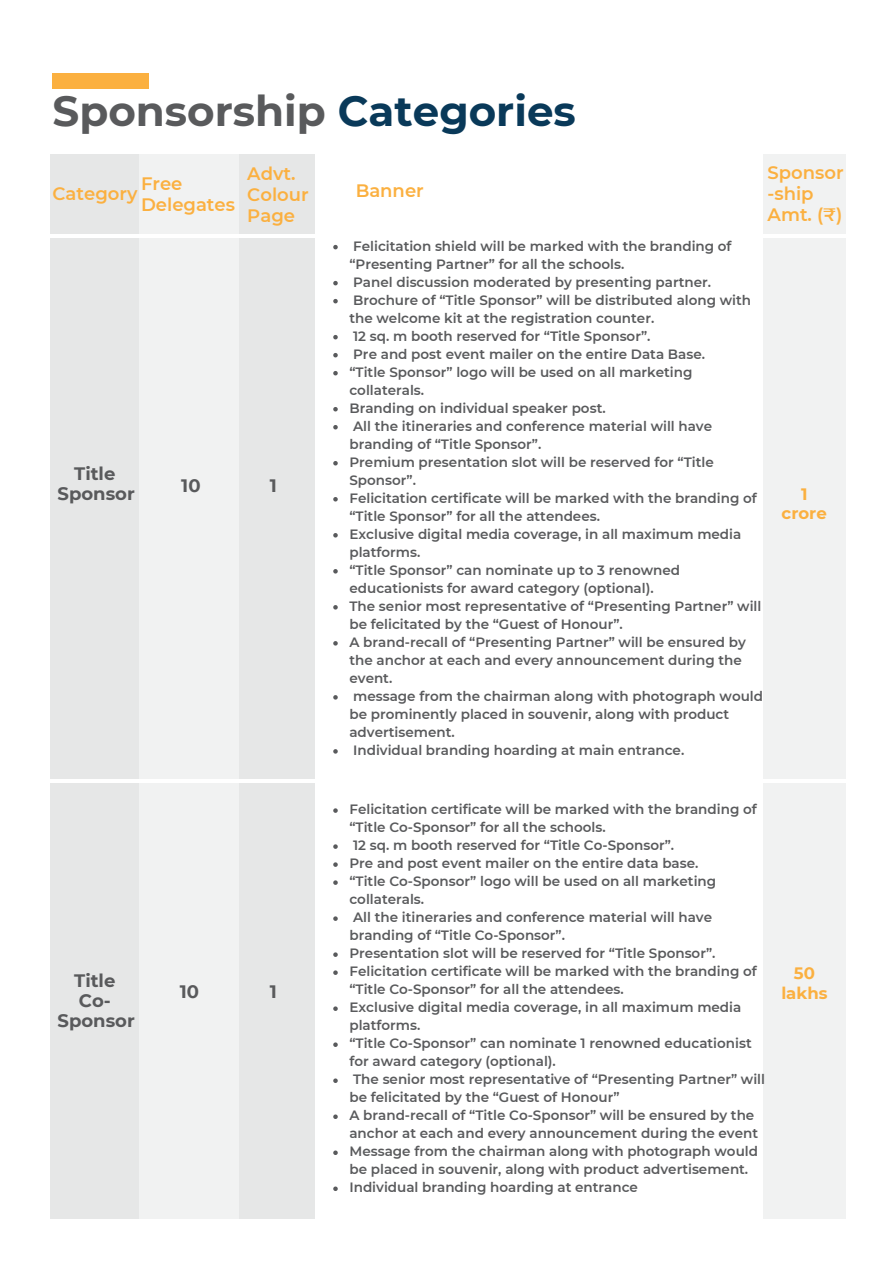
<style>
.page{position:relative;width:894px;height:1264px;background:#fff}
.page>*{position:absolute;margin:0;border:0;box-sizing:border-box;transform-origin:0 0}
.t1{font:700 42px "Montserrat";color:#595a5c}
.t2{font:600 18px/21.3px "Montserrat";color:#fbb040}
.t3{font:700 18px/20.2px "Montserrat";color:#595a5c;text-align:center}
.t4{font:700 16.5px/19.2px "Montserrat";color:#fbb040;text-align:center}
.t5{font:600 13.5px/18px "Montserrat";color:#595a5c}
.s1{color:#093959}
</style>
<div class="page">
<div style="left:53px;top:73px;width:96px;height:16px;background:#fbb040"></div>
<div style="left:51px;top:155px;width:88px;height:1063px;background:#e6e7e7"></div>
<div style="left:140px;top:155px;width:99px;height:1063px;background:#f1f2f2"></div>
<div style="left:239px;top:155px;width:76px;height:1063px;background:#e6e7e7"></div>
<div style="left:763px;top:155px;width:82px;height:1063px;background:#f1f2f2"></div>
<hr style="left:51px;top:234px;width:794px;height:4px;background:#fff">
<hr style="left:51px;top:779px;width:794px;height:3px;background:#fff">
<svg style="left:333px;top:245px;width:4px;height:4px"></svg>
<svg style="left:333px;top:281px;width:4px;height:4px"></svg>
<svg style="left:333px;top:299px;width:4px;height:4px"></svg>
<svg style="left:333px;top:335px;width:4px;height:4px"></svg>
<svg style="left:333px;top:353px;width:4px;height:4px"></svg>
<svg style="left:333px;top:371px;width:4px;height:4px"></svg>
<svg style="left:333px;top:407px;width:4px;height:4px"></svg>
<svg style="left:333px;top:425px;width:4px;height:4px"></svg>
<svg style="left:333px;top:461px;width:4px;height:4px"></svg>
<svg style="left:333px;top:497px;width:4px;height:4px"></svg>
<svg style="left:333px;top:533px;width:4px;height:4px"></svg>
<svg style="left:333px;top:569px;width:4px;height:4px"></svg>
<svg style="left:333px;top:605px;width:4px;height:4px"></svg>
<svg style="left:333px;top:641px;width:4px;height:4px"></svg>
<svg style="left:333px;top:695px;width:4px;height:4px"></svg>
<svg style="left:333px;top:749px;width:4px;height:4px"></svg>
<svg style="left:333px;top:808px;width:4px;height:4px"></svg>
<svg style="left:333px;top:844px;width:4px;height:4px"></svg>
<svg style="left:333px;top:862px;width:4px;height:4px"></svg>
<svg style="left:333px;top:880px;width:4px;height:4px"></svg>
<svg style="left:333px;top:916px;width:4px;height:4px"></svg>
<svg style="left:333px;top:952px;width:4px;height:4px"></svg>
<svg style="left:333px;top:970px;width:4px;height:4px"></svg>
<svg style="left:333px;top:1006px;width:4px;height:4px"></svg>
<svg style="left:333px;top:1042px;width:4px;height:4px"></svg>
<svg style="left:333px;top:1078px;width:4px;height:4px"></svg>
<svg style="left:333px;top:1114px;width:4px;height:4px"></svg>
<svg style="left:333px;top:1150px;width:4px;height:4px"></svg>
<svg style="left:333px;top:1186px;width:4px;height:4px"></svg>
<h1 class="t1" style="left:53px;top:86px;width:524px">Sponsorship <span class="s1">Categories</span></h1>
<p class="t2" style="left:141px;top:173px;width:95px">Free<br>Delegates</p>
<p class="t2" style="left:247px;top:162px;width:63px">Advt.<br>Colour<br>Page</p>
<p class="t2" style="left:53px;top:183px;width:86px">Category</p>
<p class="t2" style="left:355px;top:180px;width:70px">Banner</p>
<p class="t2" style="left:767px;top:162px;width:78px">Sponsor -ship<br>Amt. (₹)</p>
<h2 class="t3" style="left:58px;top:463px;width:79px">Title<br>Sponsor</h2>
<p class="t3" style="left:181px;top:475px;width:21px">10</p>
<h2 class="t3" style="left:270px;top:475px;width:9px">1</h2>
<p class="t3" style="left:58px;top:970px;width:79px">Title<br>Co-<br>Sponsor</p>
<h2 class="t3" style="left:180px;top:981px;width:21px">10</h2>
<h2 class="t3" style="left:270px;top:981px;width:9px">1</h2>
<p class="t5" style="left:349px;top:237px;width:383px">Felicitation shield will be marked with the branding of “Presenting Partner” for all the schools.</p>
<p class="t5" style="left:353px;top:273px;width:359px">Panel discussion moderated by presenting partner.</p>
<p class="t5" style="left:349px;top:291px;width:403px">Brochure of “Title Sponsor” will be distributed along with the welcome kit at the registration counter.</p>
<p class="t5" style="left:353px;top:327px;width:299px">12 sq. m booth reserved for “Title Sponsor”.</p>
<p class="t5" style="left:353px;top:345px;width:353px">Pre and post event mailer on the entire Data Base.</p>
<p class="t5" style="left:349px;top:363px;width:344px">“Title Sponsor” logo will be used on all marketing collaterals.</p>
<p class="t5" style="left:349px;top:399px;width:258px">Branding on individual speaker post.</p>
<p class="t5" style="left:349px;top:417px;width:364px">All the itineraries and conference material will have branding of “Title Sponsor”.</p>
<p class="t5" style="left:349px;top:453px;width:366px">Premium presentation slot will be reserved for “Title<br>Sponsor”.</p>
<p class="t5" style="left:349px;top:489px;width:409px">Felicitation certificate will be marked with the branding of “Title Sponsor” for all the attendees.</p>
<p class="t5" style="left:349px;top:525px;width:393px">Exclusive digital media coverage, in all maximum media platforms.</p>
<h2 class="t5" style="left:349px;top:561px;width:332px">“Title Sponsor” can nominate up to 3 renowned educationists for award category (optional).</h2>
<h2 class="t5" style="left:349px;top:597px;width:413px">The senior most representative of “Presenting Partner” will be felicitated by the “Guest of Honour”.</h2>
<p class="t5" style="left:349px;top:633px;width:398px">A brand-recall of “Presenting Partner” will be ensured by the anchor at each and every announcement during the event.</p>
<p class="t5" style="left:349px;top:687px;width:415px">message from the chairman along with photograph would be prominently placed in souvenir, along with product advertisement.</p>
<p class="t5" style="left:353px;top:741px;width:332px">Individual branding hoarding at main entrance.</p>
<h2 class="t4" style="left:781px;top:484px;width:47px">1 crore</h2>
<p class="t5" style="left:349px;top:800px;width:409px">Felicitation certificate will be marked with the branding of “Title Co-Sponsor” for all the schools.</p>
<p class="t5" style="left:353px;top:836px;width:322px">12 sq. m booth reserved for “Title Co-Sponsor”.</p>
<p class="t5" style="left:349px;top:854px;width:350px">Pre and post event mailer on the entire data base.</p>
<p class="t5" style="left:349px;top:872px;width:368px">“Title Co-Sponsor” logo will be used on all marketing collaterals.</p>
<p class="t5" style="left:349px;top:908px;width:364px">All the itineraries and conference material will have branding of “Title Co-Sponsor”.</p>
<p class="t5" style="left:349px;top:944px;width:367px">Presentation slot will be reserved for “Title Sponsor”.</p>
<p class="t5" style="left:349px;top:962px;width:409px">Felicitation certificate will be marked with the branding of “Title Co-Sponsor” for all the attendees.</p>
<p class="t5" style="left:349px;top:998px;width:393px">Exclusive digital media coverage, in all maximum media platforms.</p>
<p class="t5" style="left:349px;top:1034px;width:403px">“Title Co-Sponsor” can nominate 1 renowned educationist for award category (optional).</p>
<p class="t5" style="left:349px;top:1070px;width:417px">The senior most representative of “Presenting Partner” will be felicitated by the “Guest of Honour”</p>
<p class="t5" style="left:349px;top:1106px;width:410px">A brand-recall of “Title Co-Sponsor” will be ensured by the anchor at each and every announcement during the event</p>
<p class="t5" style="left:349px;top:1142px;width:410px">Message from the chairman along with photograph would be placed in souvenir, along with product advertisement.</p>
<h2 class="t5" style="left:349px;top:1178px;width:290px">Individual branding hoarding at entrance</h2>
<h2 class="t4" style="left:781px;top:963px;width:48px">50 lakhs</h2>
</div>
